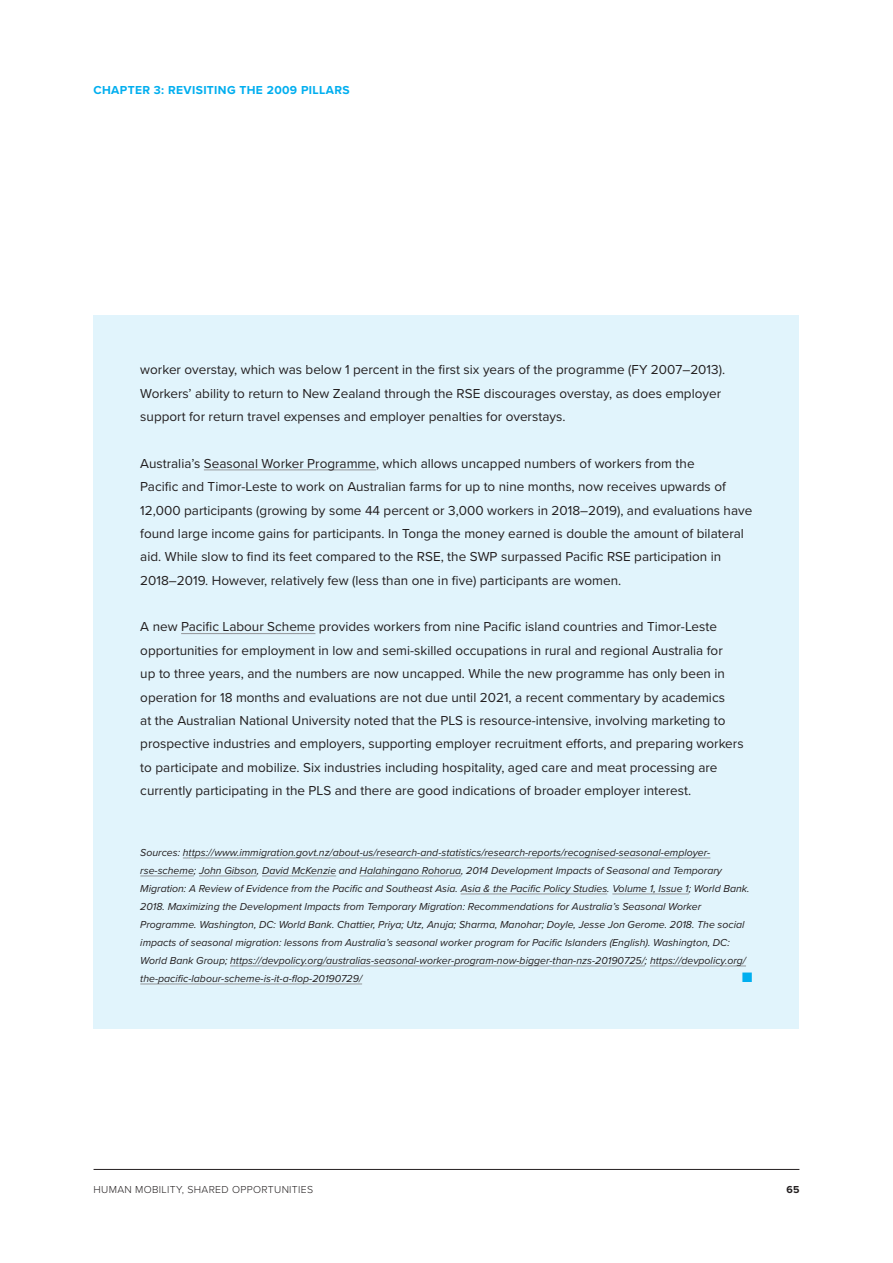
<style>
.page{position:relative;width:893px;height:1263px;background:#fff}
.page>*{position:absolute;margin:0;border:0;box-sizing:border-box;transform-origin:0 0}
.t1{font:16.5px "Proxima Nova";color:#00aeef}
.t2{font:13.5px/23.4px "Proxima Nova";color:#231f20}
.t3{font:700 12px "Proxima Nova";letter-spacing:.03em;color:#00aeef}
.t4{font:italic 10.5px/18px "Proxima Nova";color:#231f20}
.t5{font:300 10.5px "Proxima Nova";letter-spacing:.03em;color:#231f20}
.t6{font:700 10.5px "Proxima Nova";color:#231f20}
</style>
<div class="page">
<hr style="left:94px;top:1169px;width:705px;height:1px;background:#231f20">
<div style="left:94px;top:316px;width:705px;height:713px;background:#e1f4fc"></div>
<hr style="left:204px;top:469px;width:172px;height:1px;background:#939598">
<hr style="left:181px;top:633px;width:134px;height:1px;background:#939598">
<hr style="left:183px;top:858px;width:527px;height:1px;background:#939598">
<hr style="left:140px;top:876px;width:54px;height:1px;background:#939598">
<hr style="left:199px;top:876px;width:58px;height:1px;background:#939598">
<hr style="left:262px;top:876px;width:74px;height:1px;background:#939598">
<hr style="left:359px;top:876px;width:102px;height:1px;background:#939598">
<hr style="left:461px;top:894px;width:146px;height:1px;background:#939598">
<hr style="left:612px;top:894px;width:77px;height:1px;background:#939598">
<hr style="left:230px;top:966px;width:415px;height:1px;background:#939598">
<hr style="left:650px;top:966px;width:96px;height:1px;background:#939598">
<hr style="left:140px;top:984px;width:222px;height:1px;background:#939598">
<p class="t3" style="left:94px;top:81px;width:258px">CHAPTER 3: REVISITING THE 2009 PILLARS</p>
<p class="t2" style="left:140px;top:357px;width:586px">worker overstay, which was below 1 percent in the first six years of the programme (FY 2007–2013).<br>Workers’ ability to return to New Zealand through the RSE discourages overstay, as does employer support for return travel expenses and employer penalties for overstays.</p>
<p class="t2" style="left:140px;top:451px;width:614px">Australia’s Seasonal Worker Programme, which allows uncapped numbers of workers from the<br>Pacific and Timor-Leste to work on Australian farms for up to nine months, now receives upwards of 12,000 participants (growing by some 44 percent or 3,000 workers in 2018–2019), and evaluations have found large income gains for participants. In Tonga the money earned is double the amount of bilateral aid. While slow to find its feet compared to the RSE, the SWP surpassed Pacific RSE participation in 2018–2019. However, relatively few (less than one in five) participants are women.</p>
<p class="t2" style="left:140px;top:615px;width:605px">A new Pacific Labour Scheme provides workers from nine Pacific island countries and Timor-Leste opportunities for employment in low and semi-skilled occupations in rural and regional Australia for<br>up to three years, and the numbers are now uncapped. While the new programme has only been in operation for 18 months and evaluations are not due until 2021, a recent commentary by academics<br>at the Australian National University noted that the PLS is resource-intensive, involving marketing to prospective industries and employers, supporting employer recruitment efforts, and preparing workers to participate and mobilize. Six industries including hospitality, aged care and meat processing are currently participating in the PLS and there are good indications of broader employer interest.</p>
<p class="t4" style="left:140px;top:843px;width:611px">Sources: https://www.immigration.govt.nz/about-us/research-and-statistics/research-reports/recognised-seasonal-employer&shy;rse-scheme; John Gibson, David McKenzie and Halahingano Rohorua, 2014 Development Impacts of Seasonal and Temporary Migration: A Review of Evidence from the Pacific and Southeast Asia. Asia &amp; the Pacific Policy Studies. Volume 1, Issue 1; World Bank.<br>2018. Maximizing the Development Impacts from Temporary Migration: Recommendations for Australia’s Seasonal Worker Programme. Washington, DC: World Bank. Chattier, Priya; Utz, Anuja; Sharma, Manohar; Doyle, Jesse Jon Gerome. 2018. The social impacts of seasonal migration: lessons from Australia’s seasonal worker program for Pacific Islanders (English). Washington, DC:<br>World Bank Group; https://devpolicy.org/australias-seasonal-worker-program-now-bigger-than-nzs-20190725/; https://devpolicy.org/ the-pacific-labour-scheme-is-it-a-flop-20190729/</p>
<p class="t1" style="left:742px;top:964px;width:12px">■</p>
<p class="t5" style="left:94px;top:1181px;width:221px">HUMAN MOBILITY, SHARED OPPORTUNITIES</p>
<p class="t6" style="left:786px;top:1181px;width:15px">65</p>
</div>
